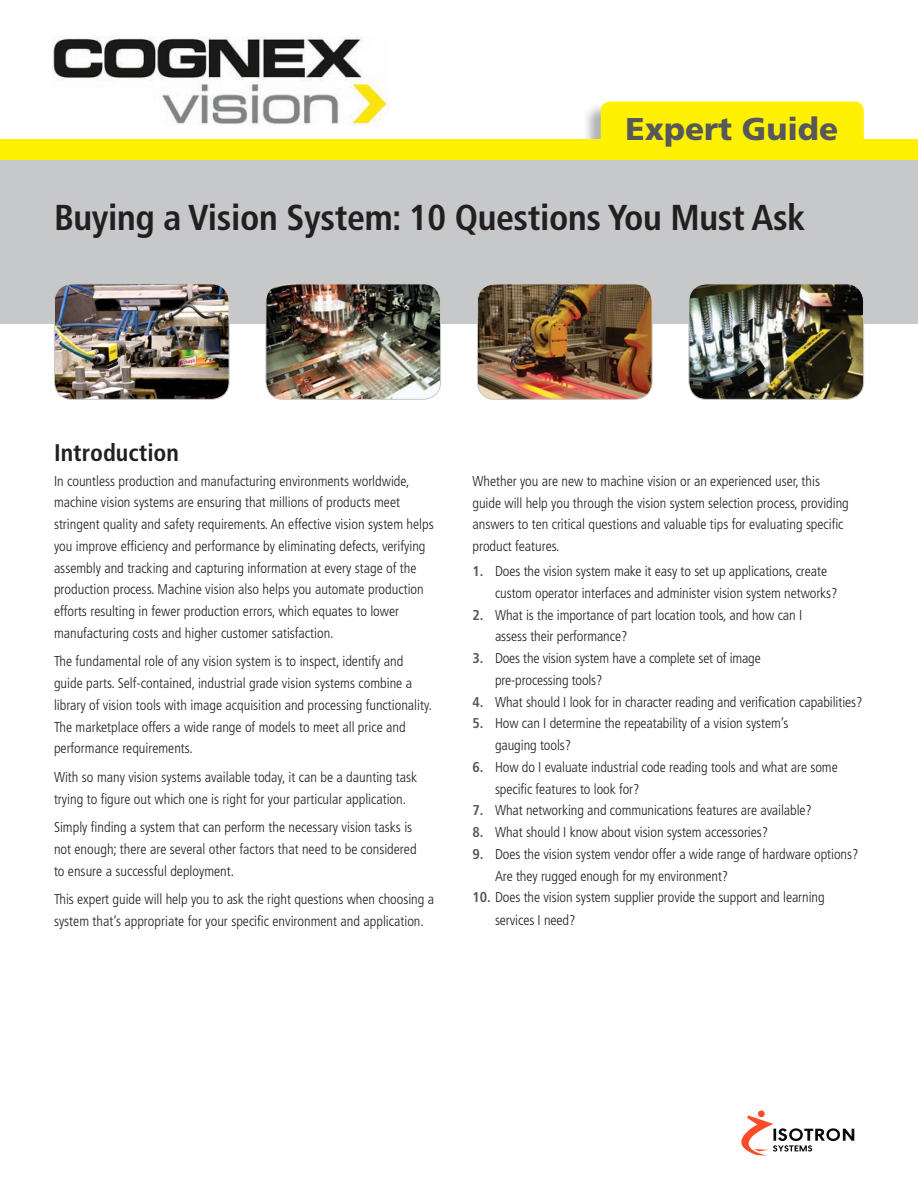
<style>
.page{position:relative;width:918px;height:1188px;background:#fff}
.page>*{position:absolute;margin:0;border:0;box-sizing:border-box;transform-origin:0 0}
.t1{font:700 condensed 36px "Frutiger";letter-spacing:-.01em;color:#231f20}
.t2{font:900 31.5px "Frutiger";color:#57585a}
.t3{font:700 condensed 24px "Frutiger";letter-spacing:.005em;color:#231f20}
.t4{font:300 condensed 14.25px/21.8px "Frutiger";color:#231f20}
.s1{font-weight:700;color:#57585a}
</style>
<div class="page">
<img style="left:583px;top:103px;width:280px;height:37px">
<div style="left:601px;top:102px;width:263px;height:76px;background:#fff101;border-radius:9px"></div>
<div style="left:0;top:153px;width:918px;height:171px;background:#c7c8ca"></div>
<div style="left:0;top:140px;width:918px;height:20px;background:#fff101"></div>
<img style="left:266px;top:286px;width:175px;height:113px">
<div style="left:266px;top:284px;width:175px;height:116px;border:1px solid #c7c8ca;border-radius:17px"></div>
<img style="left:56px;top:286px;width:172px;height:113px">
<div style="left:54px;top:284px;width:176px;height:116px;border:1px solid #c7c8ca;border-radius:17px"></div>
<img style="left:689px;top:286px;width:175px;height:113px">
<div style="left:689px;top:284px;width:175px;height:116px;border:1px solid #c7c8ca;border-radius:17px"></div>
<img style="left:479px;top:286px;width:172px;height:113px">
<div style="left:477px;top:284px;width:176px;height:116px;border:1px solid #c7c8ca;border-radius:17px"></div>
<img style="left:52px;top:37px;width:336px;height:88px">
<img style="left:741px;top:1110px;width:114px;height:46px">
<h2 class="t2" style="left:626px;top:110px;width:214px">Expert Guide</h2>
<h1 class="t1" style="left:54px;top:196px;width:753px">Buying a Vision System: 10 Questions You Must Ask</h1>
<h3 class="t3" style="left:54px;top:438px;width:127px">Introduction</h3>
<p class="t4" style="left:54px;top:470px;width:381px">In countless production and manufacturing environments worldwide, machine vision systems are ensuring that millions of products meet stringent quality and safety requirements. An effective vision system helps you improve efficiency and performance by eliminating defects, verifying assembly and tracking and capturing information at every stage of the production process. Machine vision also helps you automate production efforts resulting in fewer production errors, which equates to lower manufacturing costs and higher customer satisfaction.</p>
<p class="t4" style="left:54px;top:651px;width:380px">The fundamental role of any vision system is to inspect, identify and guide parts. Self-contained, industrial grade vision systems combine a library of vision tools with image acquisition and processing functionality.<br>The marketplace offers a wide range of models to meet all price and performance requirements.</p>
<p class="t4" style="left:54px;top:766px;width:365px">With so many vision systems available today, it can be a daunting task trying to figure out which one is right for your particular application.</p>
<p class="t4" style="left:54px;top:817px;width:364px">Simply finding a system that can perform the necessary vision tasks is not enough; there are several other factors that need to be considered to ensure a successful deployment.</p>
<p class="t4" style="left:54px;top:889px;width:382px">This expert guide will help you to ask the right questions when choosing a system that’s appropriate for your specific environment and application.</p>
<p class="t4" style="left:472px;top:470px;width:378px">Whether you are new to machine vision or an experienced user, this guide will help you through the vision system selection process, providing answers to ten critical questions and valuable tips for evaluating specific product features.</p>
<p class="t4" style="left:495px;top:561px;width:344px;text-indent:-23px"><span class="s1">1.</span> Does the vision system make it easy to set up applications, create custom operator interfaces and administer vision system networks?</p>
<p class="t4" style="left:495px;top:604px;width:309px;text-indent:-23px"><span class="s1">2.</span> What is the importance of part location tools, and how can I assess their performance?</p>
<p class="t4" style="left:495px;top:648px;width:267px;text-indent:-23px"><span class="s1">3.</span> Does the vision system have a complete set of image pre-processing tools?</p>
<p class="t4" style="left:472px;top:691px;width:391px"><span class="s1">4.</span> What should I look for in character reading and verification capabilities?</p>
<p class="t4" style="left:495px;top:713px;width:295px;text-indent:-23px"><span class="s1">5.</span> How can I determine the repeatability of a vision system’s gauging tools?</p>
<p class="t4" style="left:495px;top:756px;width:344px;text-indent:-23px"><span class="s1">6.</span> How do I evaluate industrial code reading tools and what are some specific features to look for?</p>
<p class="t4" style="left:472px;top:800px;width:341px"><span class="s1">7.</span> What networking and communications features are available?</p>
<p class="t4" style="left:472px;top:822px;width:297px"><span class="s1">8.</span> What should I know about vision system accessories?</p>
<p class="t4" style="left:495px;top:843px;width:365px;text-indent:-23px"><span class="s1">9.</span> Does the vision system vendor offer a wide range of hardware options?<br>Are they rugged enough for my environment?</p>
<p class="t4" style="left:495px;top:886px;width:331px;line-height:22.5px;text-indent:-23px"><span class="s1">10.</span> Does the vision system supplier provide the support and learning services I need?</p>
</div>
